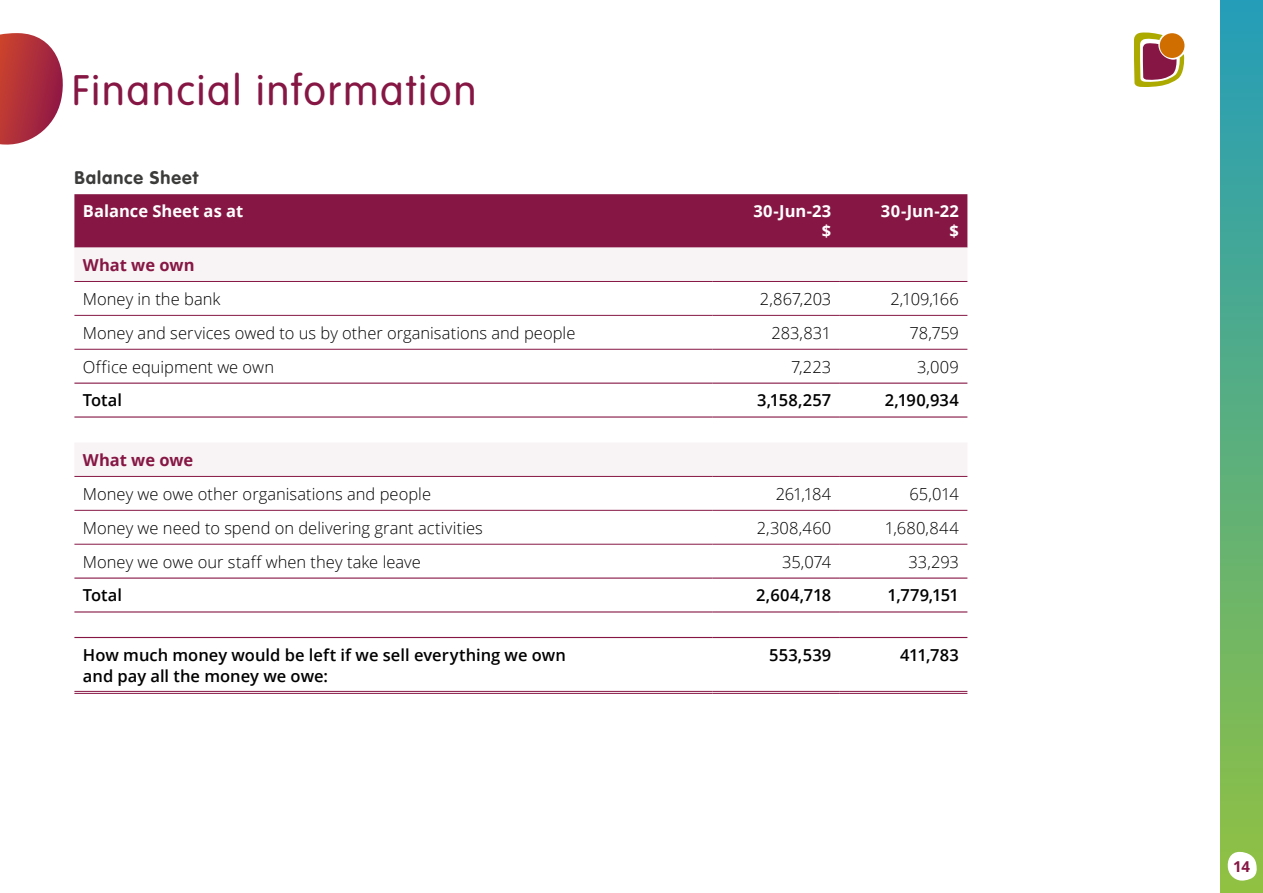
<style>
.page{position:relative;width:1263px;height:893px;background:#fff}
.page>*{position:absolute;margin:0;border:0;box-sizing:border-box;transform-origin:0 0}
.t1{font:300 42px "VAG Rounded Std";letter-spacing:.05em;color:#861744}
.t2{font:700 18px "VAG Rounded Std";letter-spacing:.055em;color:#3c3c3b}
.table_text{font:300 16.5px "Open Sans";color:#000}
.table_text-2{font:600 16.5px/21px "Open Sans";color:#000}
.table_text-3{font:700 16.5px/19.5px "Open Sans";color:#fff;text-align:right}
.table_text-4{font:700 16.5px "Open Sans";letter-spacing:-.005em;color:#861744}
.t3{font:700 15px "Open Sans";color:#861744}
</style>
<div class="page">
<div style="left:1220px;top:0;width:43px;height:893px;background:linear-gradient(to bottom,#249db9,#92c141)"></div>
<svg style="left:1227px;top:852px;width:31px;height:30px"></svg>
<svg style="left:1134px;top:32px;width:50px;height:55px"></svg>
<div style="left:74px;top:194px;width:893px;height:54px;background:#861744"></div>
<svg style="left:74px;top:248px;width:893px;height:228px"></svg>
<hr style="left:74px;top:281px;width:638px;height:1px;background:#861744">
<hr style="left:712px;top:281px;width:128px;height:1px;background:#861744">
<hr style="left:840px;top:281px;width:127px;height:1px;background:#861744">
<hr style="left:74px;top:315px;width:638px;height:1px;background:#861744">
<hr style="left:712px;top:315px;width:128px;height:1px;background:#861744">
<hr style="left:840px;top:315px;width:127px;height:1px;background:#861744">
<hr style="left:74px;top:349px;width:638px;height:1px;background:#861744">
<hr style="left:712px;top:349px;width:128px;height:1px;background:#861744">
<hr style="left:840px;top:349px;width:127px;height:1px;background:#861744">
<hr style="left:74px;top:383px;width:638px;height:1px;background:#861744">
<hr style="left:712px;top:383px;width:128px;height:1px;background:#861744">
<hr style="left:840px;top:383px;width:127px;height:1px;background:#861744">
<hr style="left:74px;top:416px;width:638px;height:2px;background:#861744">
<hr style="left:712px;top:416px;width:128px;height:2px;background:#861744">
<hr style="left:840px;top:416px;width:127px;height:2px;background:#861744">
<hr style="left:74px;top:476px;width:638px;height:1px;background:#861744">
<hr style="left:712px;top:476px;width:128px;height:1px;background:#861744">
<hr style="left:840px;top:476px;width:127px;height:1px;background:#861744">
<hr style="left:74px;top:510px;width:638px;height:1px;background:#861744">
<hr style="left:712px;top:510px;width:128px;height:1px;background:#861744">
<hr style="left:840px;top:510px;width:127px;height:1px;background:#861744">
<hr style="left:74px;top:544px;width:638px;height:1px;background:#861744">
<hr style="left:712px;top:544px;width:128px;height:1px;background:#861744">
<hr style="left:840px;top:544px;width:127px;height:1px;background:#861744">
<hr style="left:74px;top:577px;width:638px;height:2px;background:#861744">
<hr style="left:712px;top:577px;width:128px;height:2px;background:#861744">
<hr style="left:840px;top:577px;width:127px;height:2px;background:#861744">
<hr style="left:74px;top:611px;width:638px;height:1px;background:#861744">
<hr style="left:712px;top:611px;width:128px;height:1px;background:#861744">
<hr style="left:840px;top:611px;width:127px;height:1px;background:#861744">
<hr style="left:74px;top:637px;width:638px;height:1px;background:#861744">
<hr style="left:712px;top:637px;width:128px;height:1px;background:#861744">
<hr style="left:840px;top:637px;width:127px;height:1px;background:#861744">
<hr style="left:74px;top:691px;width:638px;height:1px;background:#861744">
<hr style="left:74px;top:693px;width:638px;height:1px;background:#861744">
<hr style="left:712px;top:691px;width:128px;height:1px;background:#861744">
<hr style="left:712px;top:693px;width:128px;height:1px;background:#861744">
<hr style="left:840px;top:691px;width:127px;height:1px;background:#861744">
<hr style="left:840px;top:693px;width:127px;height:1px;background:#861744">
<svg style="left:0;top:33px;width:63px;height:112px"></svg>
<p class="t1" style="left:72px;top:66px;width:405px">Financial information</p>
<p class="t2" style="left:74px;top:167px;width:125px">Balance Sheet</p>
<p class="table_text-3" style="left:83px;top:201px;width:162px">Balance Sheet as at</p>
<p class="table_text-3" style="left:753px;top:201px;width:80px">30-Jun-23 $</p>
<p class="table_text-3" style="left:881px;top:201px;width:80px">30-Jun-22 $</p>
<p class="table_text-4" style="left:83px;top:253px;width:113px">What we own</p>
<p class="table_text" style="left:83px;top:287px;width:139px">Money in the bank</p>
<p class="table_text" style="left:760px;top:287px;width:73px">2,867,203</p>
<p class="table_text" style="left:890px;top:287px;width:70px">2,109,166</p>
<p class="table_text" style="left:83px;top:321px;width:494px">Money and services owed to us by other organisations and people</p>
<p class="table_text" style="left:771px;top:321px;width:61px">283,831</p>
<p class="table_text" style="left:910px;top:321px;width:51px">78,759</p>
<p class="table_text" style="left:83px;top:355px;width:193px">Office equipment we own</p>
<p class="table_text" style="left:791px;top:355px;width:42px">7,223</p>
<p class="table_text" style="left:917px;top:355px;width:43px">3,009</p>
<p class="table_text-2" style="left:83px;top:390px;width:41px">Total</p>
<p class="table_text-2" style="left:757px;top:390px;width:76px">3,158,257</p>
<p class="table_text-2" style="left:885px;top:390px;width:76px">2,190,934</p>
<p class="table_text-4" style="left:83px;top:448px;width:112px">What we owe</p>
<p class="table_text" style="left:83px;top:482px;width:350px">Money we owe other organisations and people</p>
<p class="table_text" style="left:776px;top:482px;width:57px">261,184</p>
<p class="table_text" style="left:909px;top:482px;width:51px">65,014</p>
<p class="table_text" style="left:83px;top:516px;width:401px">Money we need to spend on delivering grant activities</p>
<p class="table_text" style="left:757px;top:516px;width:76px">2,308,460</p>
<p class="table_text" style="left:885px;top:516px;width:76px">1,680,844</p>
<p class="table_text" style="left:83px;top:550px;width:339px">Money we owe our staff when they take leave</p>
<p class="table_text" style="left:782px;top:550px;width:51px">35,074</p>
<p class="table_text" style="left:908px;top:550px;width:52px">33,293</p>
<p class="table_text-2" style="left:83px;top:585px;width:41px">Total</p>
<p class="table_text-2" style="left:756px;top:585px;width:77px">2,604,718</p>
<p class="table_text-2" style="left:887px;top:585px;width:73px">1,779,151</p>
<p class="table_text-2" style="left:83px;top:644px;width:485px">How much money would be left if we sell everything we own and pay all the money we owe:</p>
<p class="table_text-2" style="left:769px;top:644px;width:64px">553,539</p>
<p class="table_text-2" style="left:900px;top:644px;width:60px">411,783</p>
<p class="t3" style="left:1233px;top:856px;width:18px">14</p>
</div>
